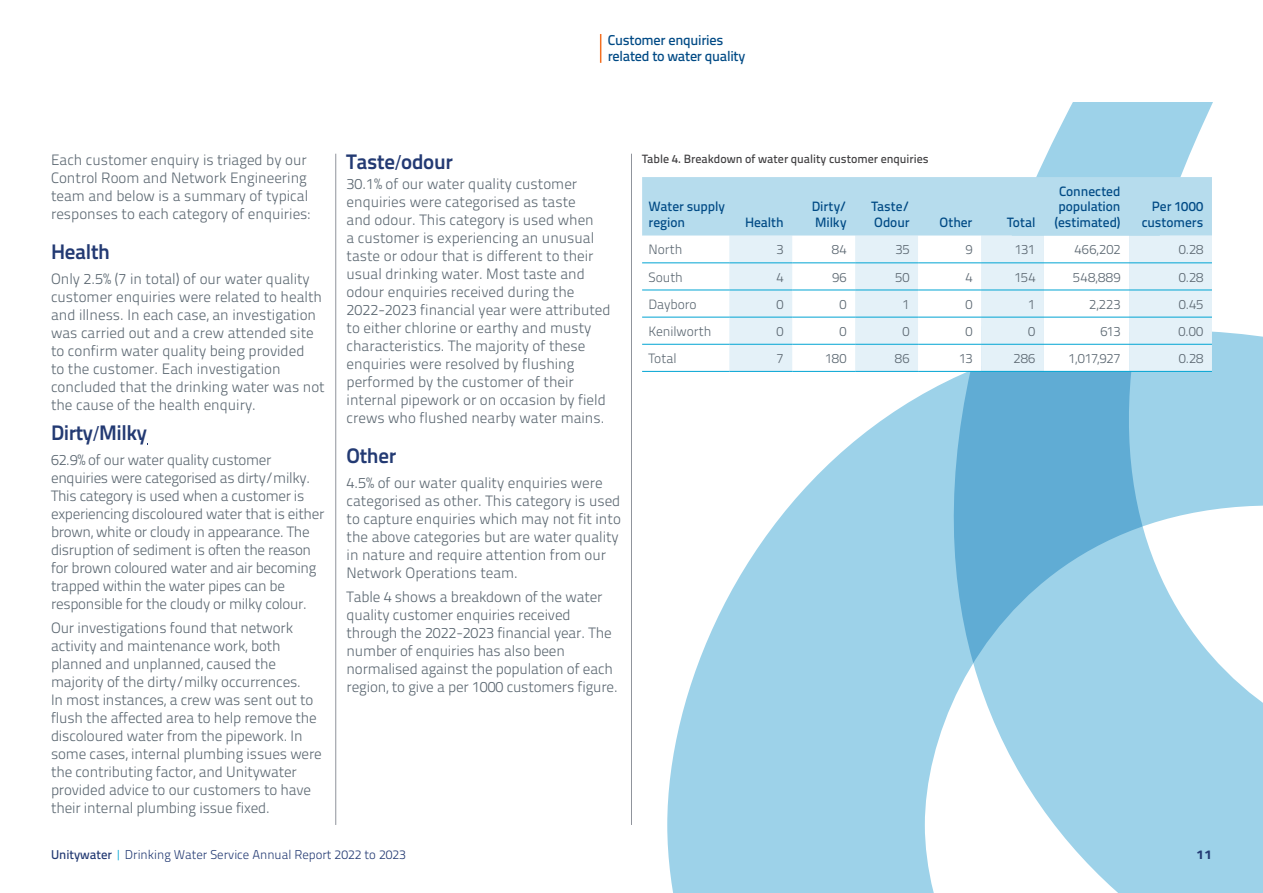
<style>
.page{position:relative;width:1263px;height:893px;background:#fff}
.page>*{position:absolute;margin:0;border:0;box-sizing:border-box;transform-origin:0 0}
.t1{font:21px "Titillium Text 25 L 800 wt";letter-spacing:-.015em;color:#233a73}
.t2{font:15px/18px "Titillium Text 25 L 250 wt";color:#5b6771}
.t3{font:15px/18px "Titillium Text 25 L 250 wt";letter-spacing:-.02em;color:#5b6771}
.t4{font:14.25px/16.5px "Titillium Text 25 L 600 wt";letter-spacing:-.02em;color:#004a85}
.t5{font:13.5px "Titillium Text 25 L 250 wt";color:#5b6771}
.t6{font:13.5px/15.8px "Titillium Text 25 L 600 wt";letter-spacing:-.005em;color:#004a85}
.t7{font:12.75px "Titillium Text 25 L 250 wt";color:#233a73}
.t8{font:700 12.75px "Titillium Web";color:#233a73;scale:1.1 1}
.t9{font:12px "Titillium Text 25 L 600 wt";color:#414042}
.s1{font-family:"Minion Pro";font-weight:700}
.s2{font-family:"Titillium Text 25 L 600 wt"}
.s3{color:#00a4d3}
</style>
<div class="page">
<svg style="left:1036px;top:102px;width:177px;height:75px;fill:#9dd2e9"></svg>
<svg style="left:667px;top:331px;width:596px;height:562px;fill:#9dd2e9"></svg>
<hr style="left:335px;top:154px;width:1px;height:671px;background:#90949c">
<hr style="left:631px;top:154px;width:1px;height:671px;background:#90949c">
<svg style="left:642px;top:177px;width:570px;height:194px"></svg>
<hr style="left:642px;top:263px;width:87px;height:1px;background:#00a4d3">
<hr style="left:729px;top:263px;width:63px;height:1px;background:#00a4d3">
<hr style="left:792px;top:263px;width:63px;height:1px;background:#00a4d3">
<hr style="left:855px;top:263px;width:63px;height:1px;background:#00a4d3">
<hr style="left:918px;top:263px;width:63px;height:1px;background:#00a4d3">
<hr style="left:981px;top:263px;width:63px;height:1px;background:#00a4d3">
<hr style="left:1044px;top:263px;width:85px;height:1px;background:#00a4d3">
<hr style="left:1129px;top:263px;width:83px;height:1px;background:#00a4d3">
<hr style="left:642px;top:290px;width:87px;height:1px;background:#00a4d3">
<hr style="left:642px;top:317px;width:87px;height:1px;background:#00a4d3">
<hr style="left:642px;top:344px;width:87px;height:1px;background:#00a4d3">
<hr style="left:642px;top:371px;width:87px;height:1px;background:#00a4d3">
<hr style="left:729px;top:290px;width:63px;height:1px;background:#00a4d3">
<hr style="left:729px;top:317px;width:63px;height:1px;background:#00a4d3">
<hr style="left:729px;top:344px;width:63px;height:1px;background:#00a4d3">
<hr style="left:729px;top:371px;width:63px;height:1px;background:#00a4d3">
<hr style="left:792px;top:290px;width:63px;height:1px;background:#00a4d3">
<hr style="left:792px;top:317px;width:63px;height:1px;background:#00a4d3">
<hr style="left:792px;top:344px;width:63px;height:1px;background:#00a4d3">
<hr style="left:792px;top:371px;width:63px;height:1px;background:#00a4d3">
<hr style="left:855px;top:290px;width:63px;height:1px;background:#00a4d3">
<hr style="left:855px;top:317px;width:63px;height:1px;background:#00a4d3">
<hr style="left:855px;top:344px;width:63px;height:1px;background:#00a4d3">
<hr style="left:855px;top:371px;width:63px;height:1px;background:#00a4d3">
<hr style="left:918px;top:290px;width:63px;height:1px;background:#00a4d3">
<hr style="left:918px;top:317px;width:63px;height:1px;background:#00a4d3">
<hr style="left:918px;top:344px;width:63px;height:1px;background:#00a4d3">
<hr style="left:918px;top:371px;width:63px;height:1px;background:#00a4d3">
<hr style="left:981px;top:290px;width:63px;height:1px;background:#00a4d3">
<hr style="left:981px;top:317px;width:63px;height:1px;background:#00a4d3">
<hr style="left:981px;top:344px;width:63px;height:1px;background:#00a4d3">
<hr style="left:981px;top:371px;width:63px;height:1px;background:#00a4d3">
<hr style="left:1044px;top:290px;width:85px;height:1px;background:#00a4d3">
<hr style="left:1044px;top:317px;width:85px;height:1px;background:#00a4d3">
<hr style="left:1044px;top:344px;width:85px;height:1px;background:#00a4d3">
<hr style="left:1044px;top:371px;width:85px;height:1px;background:#00a4d3">
<hr style="left:1129px;top:290px;width:83px;height:1px;background:#00a4d3">
<hr style="left:1129px;top:317px;width:83px;height:1px;background:#00a4d3">
<hr style="left:1129px;top:344px;width:83px;height:1px;background:#00a4d3">
<hr style="left:1129px;top:371px;width:83px;height:1px;background:#00a4d3">
<svg style="left:600px;top:34px;width:1px;height:29px"></svg>
<p class="t4" style="left:608px;top:31px;width:139px">Customer enquiries related to water quality</p>
<p class="t2" style="left:51px;top:150px;width:260px">Each customer enquiry is triaged by our Control Room and Network Engineering team and below is a summary of typical responses to each category of enquiries:</p>
<h1 class="t1" style="left:51px;top:236px;width:60px">Health</h1>
<p class="t2" style="left:51px;top:269px;width:275px">Only 2.5% (7 in total) of our water quality customer enquiries were related to health and illness. In each case, an investigation was carried out and a crew attended site to confirm water quality being provided<br>to the customer. Each investigation concluded that the drinking water was not the cause of the health enquiry.</p>
<h1 class="t1" style="left:51px;top:417px;width:98px">Dirty<span class="s1">/</span>Milky</h1>
<p class="t3" style="left:51px;top:450px;width:275px">62.9% of our water quality customer enquiries were categorised as dirty/milky.<br>This category is used when a customer is experiencing discoloured water that is either brown, white or cloudy in appearance. The disruption of sediment is often the reason for brown coloured water and air becoming trapped within the water pipes can be responsible for the cloudy or milky colour.</p>
<p class="t2" style="left:51px;top:618px;width:272px">Our investigations found that network activity and maintenance work, both planned and unplanned, caused the majority of the dirty/milky occurrences.<br>In most instances, a crew was sent out to flush the affected area to help remove the discoloured water from the pipework. In some cases, internal plumbing issues were the contributing factor, and Unitywater provided advice to our customers to have their internal plumbing issue fixed.</p>
<h1 class="t1" style="left:347px;top:146px;width:108px">Taste<span class="s1">/</span>odour</h1>
<p class="t2" style="left:347px;top:174px;width:265px">30.1% of our water quality customer enquiries were categorised as taste<br>and odour. This category is used when<br>a customer is experiencing an unusual taste or odour that is different to their usual drinking water. Most taste and odour enquiries received during the 2022-2023 financial year were attributed to either chlorine or earthy and musty characteristics. The majority of these enquiries were resolved by flushing performed by the customer of their internal pipework or on occasion by field crews who flushed nearby water mains.</p>
<h1 class="t1" style="left:347px;top:440px;width:51px">Other</h1>
<p class="t2" style="left:347px;top:473px;width:276px">4.5% of our water quality enquiries were categorised as other. This category is used to capture enquiries which may not fit into the above categories but are water quality in nature and require attention from our Network Operations team.</p>
<p class="t2" style="left:347px;top:587px;width:273px">Table 4 shows a breakdown of the water quality customer enquiries received through the 2022-2023 financial year. The number of enquiries has also been normalised against the population of each region, to give a per 1000 customers figure.</p>
<p class="t9" style="left:642px;top:149px;width:288px">Table 4. Breakdown of water quality customer enquiries</p>
<p class="t6" style="left:648px;top:198px;width:78px">Water supply region</p>
<p class="t6" style="left:812px;top:198px;width:36px">Dirty/<br>Milky</p>
<p class="t6" style="left:871px;top:198px;width:40px">Taste/<br>Odour</p>
<p class="t6" style="left:745px;top:214px;width:40px">Health</p>
<p class="t6" style="left:940px;top:214px;width:34px">Other</p>
<p class="t6" style="left:1007px;top:214px;width:30px">Total</p>
<p class="t6" style="left:1055px;top:182px;width:67px;text-align:center">Connected population (estimated)</p>
<p class="t6" style="left:1142px;top:198px;width:63px;text-align:right">Per 1000 customers</p>
<p class="t5" style="left:648px;top:240px;width:36px">North</p>
<p class="t5" style="left:776px;top:240px;width:9px">3</p>
<p class="t5" style="left:832px;top:240px;width:16px">84</p>
<p class="t5" style="left:895px;top:240px;width:16px">35</p>
<p class="t5" style="left:965px;top:240px;width:9px">9</p>
<p class="t5" style="left:1015px;top:240px;width:22px">131</p>
<p class="t5" style="left:1074px;top:240px;width:48px">466,202</p>
<p class="t5" style="left:1179px;top:240px;width:26px">0.28</p>
<p class="t5" style="left:648px;top:267px;width:36px">South</p>
<p class="t5" style="left:776px;top:267px;width:9px">4</p>
<p class="t5" style="left:832px;top:267px;width:16px">96</p>
<p class="t5" style="left:895px;top:267px;width:16px">50</p>
<p class="t5" style="left:965px;top:267px;width:9px">4</p>
<p class="t5" style="left:1014px;top:267px;width:22px">154</p>
<p class="t5" style="left:1073px;top:267px;width:49px">548,889</p>
<p class="t5" style="left:1179px;top:267px;width:26px">0.28</p>
<p class="t5" style="left:648px;top:294px;width:50px">Dayboro</p>
<p class="t5" style="left:776px;top:294px;width:9px">0</p>
<p class="t5" style="left:839px;top:294px;width:9px">0</p>
<p class="t5" style="left:902px;top:294px;width:9px">1</p>
<p class="t5" style="left:965px;top:294px;width:9px">0</p>
<p class="t5" style="left:1028px;top:294px;width:9px">1</p>
<p class="t5" style="left:1089px;top:294px;width:33px">2,223</p>
<p class="t5" style="left:1179px;top:294px;width:26px">0.45</p>
<p class="t5" style="left:648px;top:321px;width:64px">Kenilworth</p>
<p class="t5" style="left:776px;top:321px;width:9px">0</p>
<p class="t5" style="left:839px;top:321px;width:9px">0</p>
<p class="t5" style="left:902px;top:321px;width:9px">0</p>
<p class="t5" style="left:965px;top:321px;width:9px">0</p>
<p class="t5" style="left:1028px;top:321px;width:9px">0</p>
<p class="t5" style="left:1100px;top:321px;width:22px">613</p>
<p class="t5" style="left:1178px;top:321px;width:27px">0.00</p>
<p class="t5" style="left:648px;top:348px;width:30px">Total</p>
<p class="t5" style="left:776px;top:348px;width:9px">7</p>
<p class="t5" style="left:825px;top:348px;width:23px">180</p>
<p class="t5" style="left:895px;top:348px;width:16px">86</p>
<p class="t5" style="left:959px;top:348px;width:15px">13</p>
<p class="t5" style="left:1013px;top:348px;width:23px">286</p>
<p class="t5" style="left:1068px;top:348px;width:53px">1,017,927</p>
<p class="t5" style="left:1179px;top:348px;width:26px">0.28</p>
<p class="t7" style="left:51px;top:846px;width:356px"><span class="s2">Unitywater</span> <span class="s3">|</span> Drinking Water Service Annual Report 2022 to 2023</p>
<p class="t8" style="left:1196px;top:845px;width:16px">11</p>
</div>
